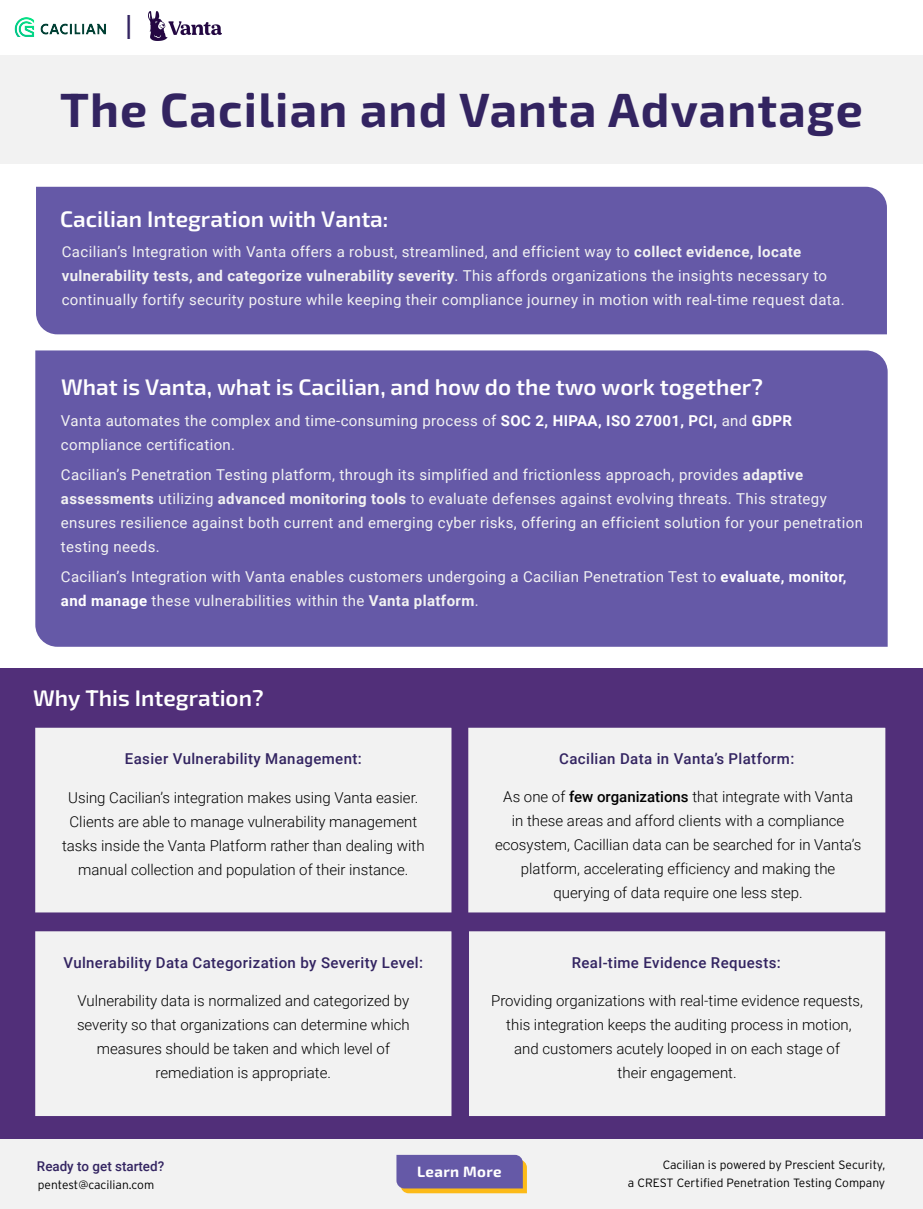
<style>
.page{position:relative;width:923px;height:1209px;background:#fff}
.page>*{position:absolute;margin:0;border:0;box-sizing:border-box;transform-origin:0 0}
.t1{font:700 48px "Exo 2";letter-spacing:.025em;color:#332461}
.t2{font:33.45px "Roboto Condensed";color:#332461;scale:.8 1}
.t3{font:600 22.5px "Exo 2";color:#fff}
.t4{font:15px/24px "Roboto";letter-spacing:.025em;color:#f2f2f2}
.t5{font:300 15px/24px "Roboto";color:#000;text-align:center}
.t6{font:500 15px "Roboto";letter-spacing:.025em;color:#332461}
.t7{font:700 15px "Exo 2";letter-spacing:.025em;color:#fff}
.t8{font:500 13.5px "Roboto";color:#332461}
.t9{font:300 12px/18px "Interstate";color:#000;text-align:right}
.s1{font-weight:700}
.s2{font-weight:700;color:#fff}
.s3{font-weight:500}
</style>
<div class="page">
<div style="left:36px;top:187px;width:850px;height:147px;background:#6559a7"></div>
<div style="left:0;top:56px;width:922px;height:108px;background:#f2f2f2"></div>
<img style="left:14px;top:17px;width:92px;height:20px">
<img style="left:148px;top:12px;width:73px;height:28px">
<div style="left:0;top:668px;width:922px;height:470px;background:#512f79"></div>
<div style="left:35px;top:350px;width:852px;height:296px;background:#6559a7"></div>
<div style="left:35px;top:727px;width:416px;height:185px;background:#f2f2f2"></div>
<div style="left:468px;top:727px;width:417px;height:185px;background:#f2f2f2"></div>
<div style="left:35px;top:931px;width:416px;height:184px;background:#f2f2f2"></div>
<div style="left:469px;top:931px;width:416px;height:184px;background:#f2f2f2"></div>
<div style="left:0;top:1138px;width:922px;height:70px;background:#f2f2f2"></div>
<svg style="left:396px;top:1154px;width:131px;height:39px;background:#7e6c97"></svg>
<h2 class="t2" style="left:125px;top:4px;width:10px">I</h2>
<h1 class="t1" style="left:60px;top:74px;width:804px">The Cacilian and Vanta Advantage</h1>
<h3 class="t3" style="left:60px;top:203px;width:330px">Cacilian Integration with Vanta:</h3>
<p class="t4" style="left:62px;top:239px;width:784px">Cacilian’s Integration with Vanta offers a robust, streamlined, and efficient way to <span class="s1">collect evidence, locate vulnerability tests, and categorize vulnerability severity</span>. This affords organizations the insights necessary to continually fortify security posture while keeping their compliance journey in motion with real-time request data.</p>
<h3 class="t3" style="left:61px;top:371px;width:703px">What is Vanta, what is Cacilian, and how do the two work together?</h3>
<p class="t4" style="left:61px;top:408px;width:732px">Vanta automates the complex and time-consuming process of <span class="s2">SOC 2, HIPAA, ISO 27001, PCI,</span> and <span class="s2">GDPR </span>compliance certification.</p>
<p class="t4" style="left:61px;top:462px;width:803px">Cacilian’s Penetration Testing platform, through its simplified and frictionless approach, provides <span class="s1">adaptive assessments</span> utilizing <span class="s1">advanced monitoring tools</span> to evaluate defenses against evolving threats. This strategy ensures resilience against both current and emerging cyber risks, offering an efficient solution for your penetration testing needs.</p>
<p class="t4" style="left:61px;top:564px;width:787px">Cacilian’s Integration with Vanta enables customers undergoing a Cacilian Penetration Test to <span class="s2">evaluate, monitor, and manage</span> these vulnerabilities within the <span class="s1">Vanta platform</span>.</p>
<h3 class="t3" style="left:33px;top:681px;width:232px">Why This Integration?</h3>
<p class="t6" style="left:125px;top:748px;width:238px">Easier Vulnerability Management:</p>
<p class="t5" style="left:62px;top:784px;width:364px">Using Cacilian’s integration makes using Vanta easier.<br>Clients are able to manage vulnerability management tasks inside the Vanta Platform rather than dealing with manual collection and population of their instance.</p>
<p class="t6" style="left:63px;top:952px;width:361px">Vulnerability Data Categorization by Severity Level:</p>
<p class="t5" style="left:77px;top:988px;width:334px">Vulnerability data is normalized and categorized by severity so that organizations can determine which measures should be taken and which level of remediation is appropriate.</p>
<p class="t6" style="left:559px;top:748px;width:236px">Cacilian Data in Vanta’s Platform:</p>
<p class="t5" style="left:495px;top:784px;width:367px">As one of <span class="s3">few organizations</span> that integrate with Vanta<br>in these areas and afford clients with a compliance ecosystem, Cacillian data can be searched for in Vanta’s platform, accelerating efficiency and making the querying of data require one less step.</p>
<p class="t6" style="left:571px;top:952px;width:210px">Real-time Evidence Requests:</p>
<p class="t5" style="left:491px;top:988px;width:373px">Providing organizations with real-time evidence requests, this integration keeps the auditing process in motion, and customers acutely looped in on each stage of<br>their engagement.</p>
<p class="t8" style="left:37px;top:1156px;width:129px">Ready to get started?</p>
<p class="t9" style="left:38px;top:1175px;width:118px">pentest@cacilian.com</p>
<p class="t7" style="left:417px;top:1160px;width:86px">Learn More</p>
<p class="t9" style="left:627px;top:1155px;width:259px">Cacilian is powered by Prescient Security,<br>a CREST Certified Penetration Testing Company</p>
</div>
